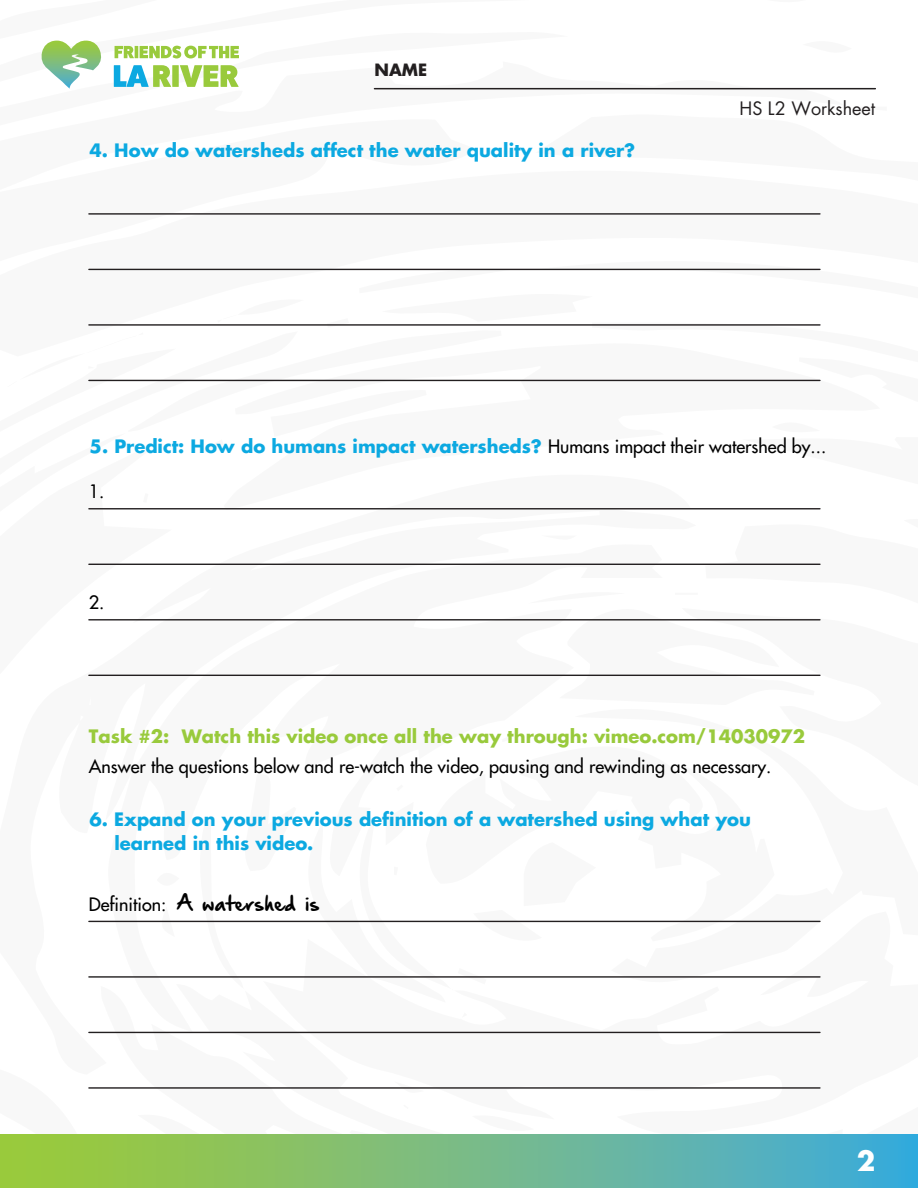
<style>
.page{position:relative;width:918px;height:1188px;background:#fff}
.page>*{position:absolute;margin:0;border:0;box-sizing:border-box;transform-origin:0 0}
.t1{font:700 27px "Futura LT";color:#fff}
.t2{font:700 18px/23.7px "Futura LT";color:#0ca9e1}
.t3{font:18px "Futura LT";color:#000}
.t4{font:700 18px "Futura LT";color:#99ca3c}
.t5{font:18px "Hand Of Sean Demo";color:#000}
.t6{font:18px "Futura LT";color:#231f20}
.t7{font:700 16.5px "Futura LT";color:#231f20}
.s1{font-weight:400;color:#000}
.s2{font-family:"Futura LT"}
</style>
<div class="page">
<svg style="left:143px;top:1031px;width:442px;height:104px"></svg>
<svg style="left:596px;top:920px;width:225px;height:58px"></svg>
<svg style="left:689px;top:1087px;width:229px;height:48px"></svg>
<svg style="left:373px;top:87px;width:199px;height:3px"></svg>
<svg style="left:176px;top:1031px;width:300px;height:104px"></svg>
<svg style="left:0;top:1031px;width:143px;height:157px"></svg>
<svg style="left:472px;top:1113px;width:62px;height:21px"></svg>
<svg style="left:349px;top:1130px;width:68px;height:5px"></svg>
<svg style="left:159px;top:920px;width:16px;height:3px"></svg>
<svg style="left:394px;top:1081px;width:31px;height:13px"></svg>
<svg style="left:196px;top:920px;width:400px;height:3px"></svg>
<svg style="left:403px;top:1104px;width:6px;height:5px"></svg>
<svg style="left:88px;top:268px;width:733px;height:408px"></svg>
<svg style="left:1px;top:1135px;width:917px;height:53px;background:#74ba86"></svg>
<svg style="left:41px;top:40px;width:198px;height:49px"></svg>
<hr style="left:89px;top:921px;width:731px;height:1px;background:#231f20">
<hr style="left:89px;top:976px;width:731px;height:2px;background:#231f20">
<hr style="left:89px;top:1032px;width:731px;height:1px;background:#231f20">
<hr style="left:89px;top:1087px;width:731px;height:2px;background:#231f20">
<hr style="left:89px;top:508px;width:731px;height:1px;background:#231f20">
<hr style="left:89px;top:564px;width:731px;height:1px;background:#231f20">
<hr style="left:89px;top:619px;width:731px;height:2px;background:#231f20">
<hr style="left:89px;top:675px;width:731px;height:1px;background:#231f20">
<hr style="left:89px;top:213px;width:731px;height:2px;background:#231f20">
<hr style="left:89px;top:269px;width:731px;height:1px;background:#231f20">
<hr style="left:89px;top:324px;width:731px;height:2px;background:#231f20">
<hr style="left:89px;top:380px;width:731px;height:1px;background:#231f20">
<hr style="left:374px;top:88px;width:501px;height:1px;background:#231f20">
<p class="t7" style="left:374px;top:59px;width:54px">NAME</p>
<p class="t2" style="left:90px;top:138px;width:547px">4. How do watersheds affect the water quality in a river?</p>
<p class="t6" style="left:740px;top:97px;width:137px">HS L2 Worksheet</p>
<p class="t2" style="left:90px;top:434px;width:738px">5. Predict: How do humans impact watersheds? <span class="s1">Humans impact their watershed by...</span></p>
<p class="t3" style="left:89px;top:480px;width:17px">1.</p>
<p class="t3" style="left:89px;top:590px;width:17px">2.</p>
<p class="t4" style="left:89px;top:724px;width:718px">Task #2: Watch this video once all the way through: vimeo.com/14030972</p>
<p class="t3" style="left:89px;top:755px;width:684px">Answer the questions below and re-watch the video, pausing and rewinding as necessary.</p>
<p class="t2" style="left:115px;top:807px;width:638px;text-indent:-25px">6. Expand on your previous definition of a watershed using what you learned in this video.</p>
<p class="t5" style="left:89px;top:894px;width:232px"><span class="s2">Definition:</span> A watershed is</p>
<h1 class="t1" style="left:857px;top:1143px;width:20px">2</h1>
</div>
